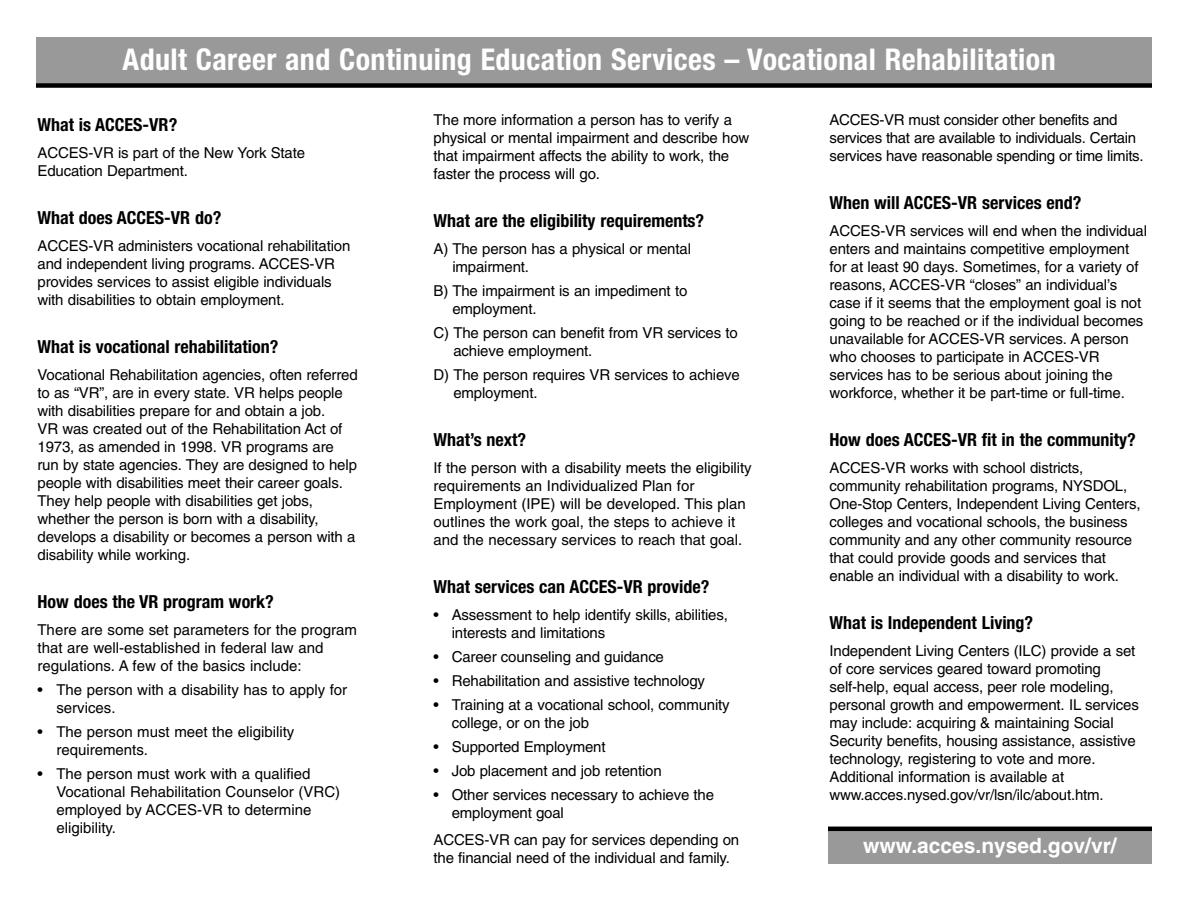
<style>
.page{position:relative;width:1188px;height:918px;background:#fff}
.page>*{position:absolute;margin:0;border:0;box-sizing:border-box;transform-origin:0 0}
.t1{font:700 condensed 30px "Helvetica Neue";letter-spacing:.015em;color:#fff}
.t2{font:700 21px "Helvetica";color:#fff}
.t3{font:700 condensed 18px "Helvetica Neue";color:#000}
.t4{font:15px/18px "Helvetica";letter-spacing:-.01em;color:#000}
</style>
<div class="page">
<div style="left:36px;top:37px;width:1116px;height:49px;background:#999"></div>
<div style="left:36px;top:83px;width:1116px;height:5px;background:#000"></div>
<div style="left:828px;top:828px;width:324px;height:36px;background:#999"></div>
<hr style="left:828px;top:827px;width:324px;height:4px;background:#000">
<h1 class="t1" style="left:123px;top:41px;width:935px">Adult Career and Continuing Education Services – Vocational Rehabilitation</h1>
<p class="t3" style="left:38px;top:114px;width:141px">What is ACCES-VR?</p>
<p class="t4" style="left:37px;top:145px;width:269px">ACCES-VR is part of the New York State<br>Education Department.</p>
<p class="t3" style="left:38px;top:207px;width:185px">What does ACCES-VR do?</p>
<p class="t4" style="left:37px;top:238px;width:314px">ACCES-VR administers vocational rehabilitation and independent living programs. ACCES-VR provides services to assist eligible individuals with disabilities to obtain employment.</p>
<p class="t3" style="left:38px;top:336px;width:242px">What is vocational rehabilitation?</p>
<p class="t4" style="left:37px;top:367px;width:322px">Vocational Rehabilitation agencies, often referred to as “VR”, are in every state. VR helps people with disabilities prepare for and obtain a job.<br>VR was created out of the Rehabilitation Act of 1973, as amended in 1998. VR programs are run by state agencies. They are designed to help people with disabilities meet their career goals.<br>They help people with disabilities get jobs, whether the person is born with a disability, develops a disability or becomes a person with a disability while working.</p>
<p class="t3" style="left:38px;top:591px;width:238px">How does the VR program work?</p>
<p class="t4" style="left:38px;top:622px;width:321px">There are some set parameters for the program that are well-established in federal law and regulations. A few of the basics include:</p>
<p class="t4" style="left:56px;top:682px;width:292px;text-indent:-19px">• The person with a disability has to apply for services.</p>
<p class="t4" style="left:56px;top:724px;width:239px;text-indent:-19px">• The person must meet the eligibility requirements.</p>
<p class="t4" style="left:56px;top:766px;width:285px;text-indent:-19px">• The person must work with a qualified<br>Vocational Rehabilitation Counselor (VRC) employed by ACCES-VR to determine eligibility.</p>
<p class="t4" style="left:433px;top:112px;width:317px">The more information a person has to verify a physical or mental impairment and describe how that impairment affects the ability to work, the faster the process will go.</p>
<p class="t3" style="left:434px;top:210px;width:272px">What are the eligibility requirements?</p>
<p class="t4" style="left:452px;top:241px;width:240px;text-indent:-19px">A) The person has a physical or mental impairment.</p>
<p class="t4" style="left:452px;top:283px;width:236px;text-indent:-19px">B) The impairment is an impediment to employment.</p>
<p class="t4" style="left:453px;top:325px;width:286px;text-indent:-20px">C) The person can benefit from VR services to achieve employment.</p>
<p class="t4" style="left:453px;top:367px;width:288px;text-indent:-20px">D) The person requires VR services to achieve employment.</p>
<p class="t3" style="left:434px;top:429px;width:94px">What’s next?</p>
<p class="t4" style="left:433px;top:460px;width:320px">If the person with a disability meets the eligibility requirements an Individualized Plan for Employment (IPE) will be developed. This plan outlines the work goal, the steps to achieve it and the necessary services to reach that goal.</p>
<p class="t3" style="left:434px;top:576px;width:277px">What services can ACCES-VR provide?</p>
<p class="t4" style="left:452px;top:607px;width:278px;text-indent:-18px">• Assessment to help identify skills, abilities, interests and limitations</p>
<p class="t4" style="left:434px;top:649px;width:232px">• Career counseling and guidance</p>
<p class="t4" style="left:434px;top:673px;width:273px">• Rehabilitation and assistive technology</p>
<p class="t4" style="left:452px;top:697px;width:280px;text-indent:-18px">• Training at a vocational school, community college, or on the job</p>
<p class="t4" style="left:434px;top:739px;width:174px">• Supported Employment</p>
<p class="t4" style="left:434px;top:763px;width:230px">• Job placement and job retention</p>
<p class="t4" style="left:452px;top:787px;width:264px;text-indent:-18px">• Other services necessary to achieve the employment goal</p>
<p class="t4" style="left:434px;top:832px;width:307px">ACCES-VR can pay for services depending on the financial need of the individual and family.</p>
<p class="t4" style="left:830px;top:112px;width:316px">ACCES-VR must consider other benefits and services that are available to individuals. Certain services have reasonable spending or time limits.</p>
<p class="t3" style="left:830px;top:192px;width:253px">When will ACCES-VR services end?</p>
<p class="t4" style="left:830px;top:223px;width:319px">ACCES-VR services will end when the individual enters and maintains competitive employment for at least 90 days. Sometimes, for a variety of reasons, ACCES-VR “closes” an individual’s case if it seems that the employment goal is not going to be reached or if the individual becomes unavailable for ACCES-VR services. A person who chooses to participate in ACCES-VR services has to be serious about joining the workforce, whether it be part-time or full-time.</p>
<p class="t3" style="left:830px;top:429px;width:308px">How does ACCES-VR fit in the community?</p>
<p class="t4" style="left:830px;top:460px;width:313px">ACCES-VR works with school districts, community rehabilitation programs, NYSDOL, One-Stop Centers, Independent Living Centers, colleges and vocational schools, the business community and any other community resource that could provide goods and services that enable an individual with a disability to work.</p>
<p class="t3" style="left:830px;top:612px;width:205px">What is Independent Living?</p>
<p class="t4" style="left:830px;top:643px;width:311px">Independent Living Centers (ILC) provide a set of core services geared toward promoting self-help, equal access, peer role modeling, personal growth and empowerment. IL services may include: acquiring &amp; maintaining Social Security benefits, housing assistance, assistive technology, registering to vote and more.<br>Additional information is available at www.acces.nysed.gov/vr/lsn/ilc/about.htm.</p>
<h2 class="t2" style="left:863px;top:838px;width:255px">www.acces.nysed.gov/vr/</h2>
</div>
